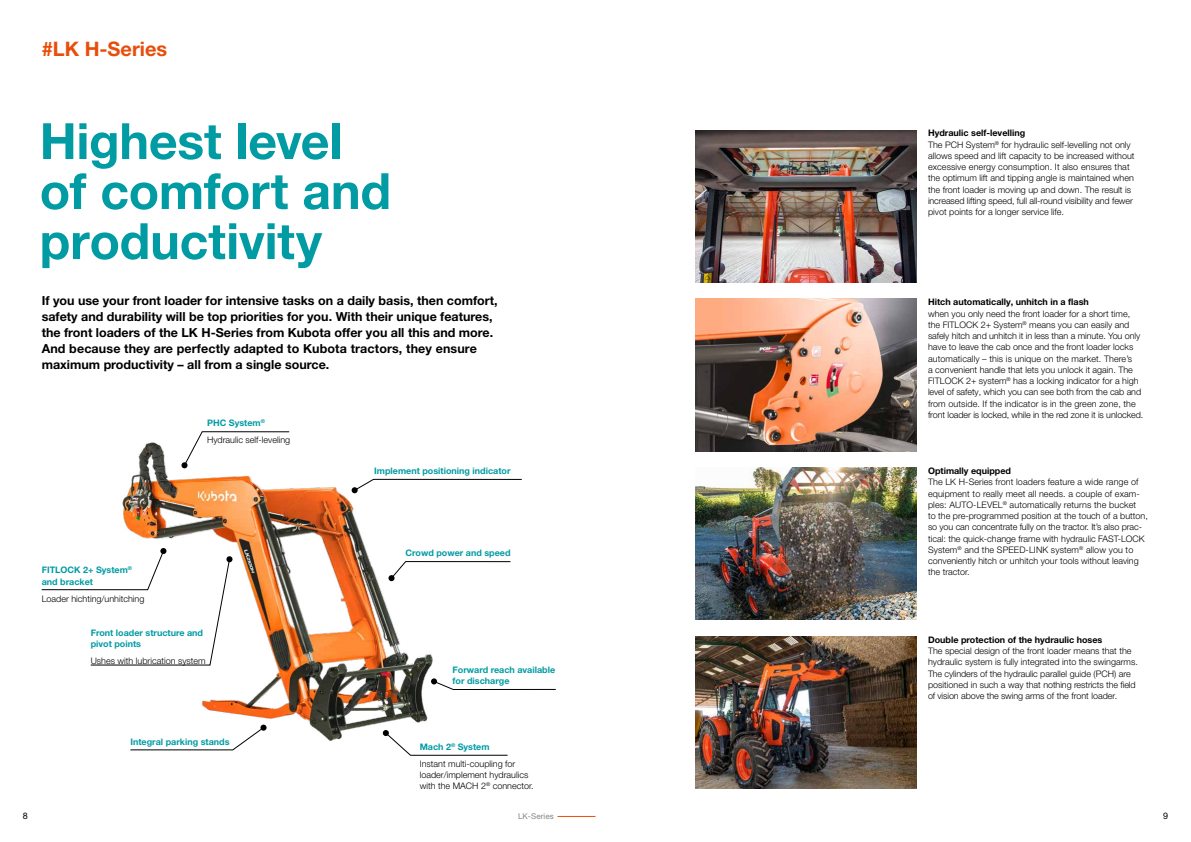
<style>
.page{position:relative;width:1191px;height:842px;background:#fff}
.page>*{position:absolute;margin:0;border:0;box-sizing:border-box;transform-origin:0 0}
.t1{font:700 50px/50px "Helvetica Neue LT Pro";letter-spacing:-.005em;color:#009ba3}
.t2{font:700 20px "Helvetica Neue LT Pro";color:#e94d0a}
.t3{font:700 12.5px/16px "Helvetica Neue LT Pro";color:#000}
.t4{font:300 9px/11.2px "Helvetica Neue LT Pro";color:#000}
.t5{font:700 9px/11.2px "Helvetica Neue LT Pro";color:#009ba3}
.t6{font:700 9px "Helvetica Neue LT Pro";color:#000}
.t7{font:9px "Helvetica Neue LT Pro";color:#000}
.t8{font:8px "Helvetica Neue LT Pro";letter-spacing:.01em;color:#878786}
.s1{font-weight:700;color:#009ba3}
.s2{font-weight:700}
</style>
<div class="page">
<img style="left:112px;top:442px;width:325px;height:299px">
<img style="left:695px;top:130px;width:221px;height:153px">
<img style="left:695px;top:467px;width:221px;height:153px">
<img style="left:695px;top:636px;width:221px;height:153px">
<img style="left:695px;top:298px;width:221px;height:153px">
<hr style="left:557px;top:816px;width:38px;height:1px;background:#e94d0a">
<svg style="left:181px;top:431px;width:109px;height:37px"></svg>
<svg style="left:41px;top:548px;width:191px;height:117px"></svg>
<svg style="left:354px;top:479px;width:168px;height:12px"></svg>
<div style="left:351px;top:487px;width:7px;height:6px;background:#000;border-radius:50%"></div>
<svg style="left:388px;top:561px;width:123px;height:20px"></svg>
<svg style="left:130px;top:725px;width:136px;height:25px"></svg>
<svg style="left:383px;top:730px;width:125px;height:26px"></svg>
<svg style="left:431px;top:678px;width:125px;height:12px"></svg>
<h2 class="t2" style="left:42px;top:36px;width:127px">#LK H-Series</h2>
<h1 class="t1" style="left:40px;top:115px;width:353px">Highest level of comfort and productivity</h1>
<p class="t3" style="left:42px;top:292px;width:457px">If you use your front loader for intensive tasks on a daily basis, then comfort, safety and durability will be top priorities for you. With their unique features, the front loaders of the LK H-Series from Kubota offer you all this and more.<br>And because they are perfectly adapted to Kubota tractors, they ensure maximum productivity – all from a single source.</p>
<p class="t5" style="left:42px;top:564px;width:92px">FITLOCK 2+ System<sup>® </sup>and bracket</p>
<p class="t4" style="left:42px;top:593px;width:104px">Loader hichting/unhitching</p>
<p class="t4" style="left:207px;top:414px;width:85px;line-height:16.9px"><span class="s1">PHC System</span><sup>®<br></sup>Hydraulic self-leveling</p>
<p class="t5" style="left:91px;top:627px;width:114px">Front loader structure and pivot points</p>
<p class="t4" style="left:91px;top:655px;width:116px">Ushes with lubrication system</p>
<p class="t5" style="left:130px;top:736px;width:101px">Integral parking stands</p>
<p class="t5" style="left:374px;top:465px;width:138px">Implement positioning indicator</p>
<p class="t5" style="left:405px;top:547px;width:106px">Crowd power and speed</p>
<p class="t5" style="left:452px;top:664px;width:104px">Forward reach available for discharge</p>
<p class="t4" style="left:420px;top:738px;width:97px;line-height:16.9px"><span class="s1">Mach 2</span><sup>®</sup> <span class="s1">System<br></span>Instant multi-coupling for</p>
<p class="t4" style="left:420px;top:769px;width:115px">loader/implement hydraulics with the MACH 2<sup>®</sup> connector.</p>
<p class="t4" style="left:928px;top:127px;width:208px"><span class="s2">Hydraulic self-levelling<br></span>The PCH System<sup>®</sup> for hydraulic self-levelling not only allows speed and lift capacity to be increased without excessive energy consumption. It also ensures that the optimum lift and tipping angle is maintained when the front loader is moving up and down. The result is increased lifting speed, full all-round visibility and fewer pivot points for a longer service life.</p>
<p class="t6" style="left:928px;top:296px;width:162px">Hitch automatically, unhitch in a flash</p>
<p class="t4" style="left:928px;top:307px;width:217px">when you only need the front loader for a short time, the FITLOCK 2+ System<sup>®</sup> means you can easily and safely hitch and unhitch it in less than a minute. You only have to leave the cab once and the front loader locks automatically – this is unique on the market. There’s<br>a convenient handle that lets you unlock it again. The FITLOCK 2+ system<sup>®</sup> has a locking indicator for a high level of safety, which you can see both from the cab and from outside. If the indicator is in the green zone, the front loader is locked, while in the red zone it is unlocked.</p>
<p class="t6" style="left:928px;top:465px;width:85px">Optimally equipped</p>
<p class="t4" style="left:928px;top:476px;width:221px">The LK H-Series front loaders feature a wide range of equipment to really meet all needs. a couple of exam&shy;ples: AUTO-LEVEL<sup>®</sup> automatically returns the bucket<br>to the pre-programmed position at the touch of a button, so you can concentrate fully on the tractor. It’s also prac&shy;tical: the quick-change frame with hydraulic FAST-LOCK System<sup>®</sup> and the SPEED-LINK system<sup>®</sup> allow you to conveniently hitch or unhitch your tools without leaving the tractor.</p>
<p class="t6" style="left:928px;top:634px;width:176px">Double protection of the hydraulic hoses</p>
<p class="t4" style="left:928px;top:645px;width:211px">The special design of the front loader means that the hydraulic system is fully integrated into the swingarms.<br>The cylinders of the hydraulic parallel guide (PCH) are positioned in such a way that nothing restricts the field of vision above the swing arms of the front loader.</p>
<p class="t7" style="left:23px;top:810px;width:7px">8</p>
<p class="t8" style="left:518px;top:811px;width:37px">LK-Series</p>
<p class="t7" style="left:1163px;top:810px;width:7px">9</p>
</div>
